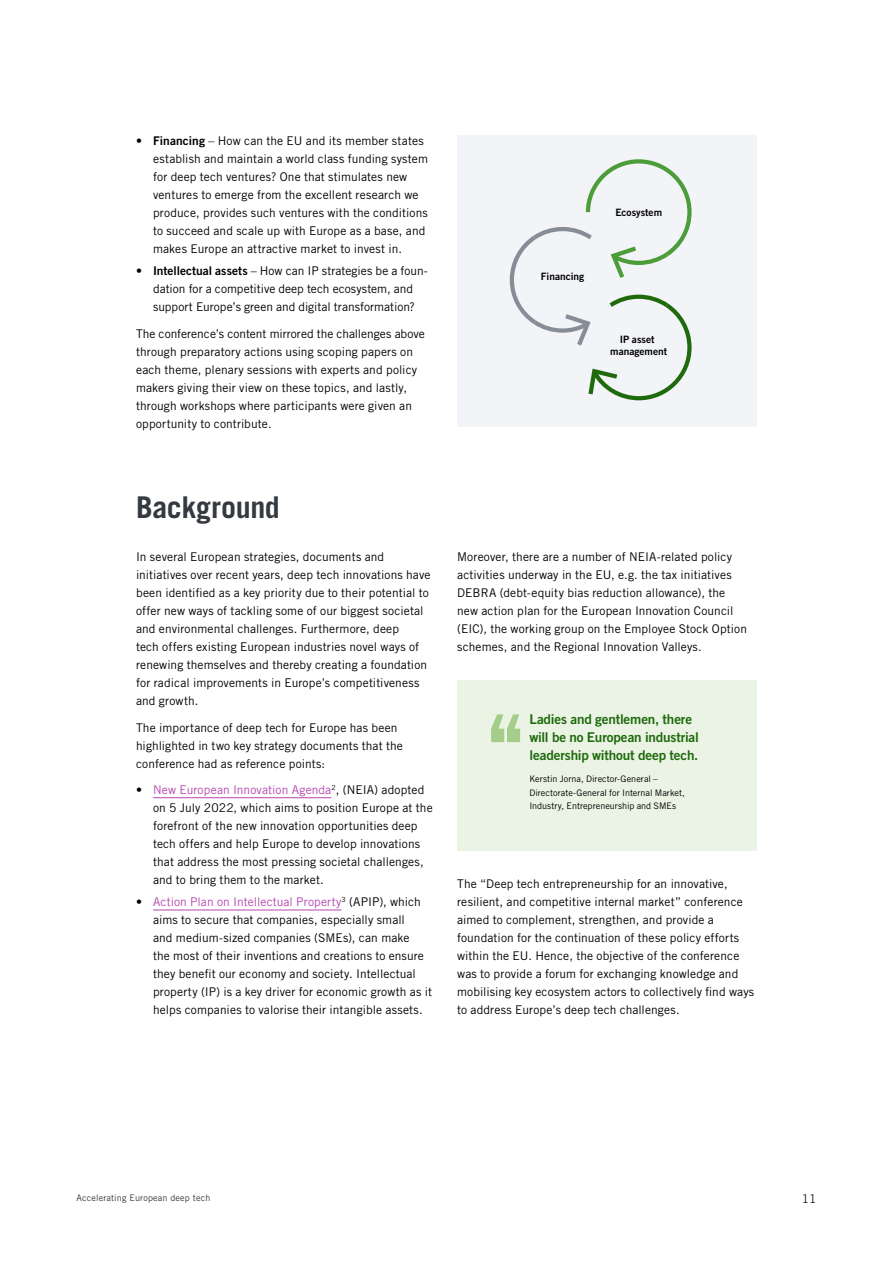
<style>
.page{position:relative;width:893px;height:1263px;background:#fff}
.page>*{position:absolute;margin:0;border:0;box-sizing:border-box;transform-origin:0 0}
.H1_onumrerad{font:700 30px "Trade Gothic LT Pro";letter-spacing:-.01em;color:#343a3f}
.citat_grönt{font:13.5px/18px "Trade Gothic LT Pro Bd 2";letter-spacing:-.01em;color:#1e6a0c}
.t1{font:12px/18px "Trade Gothic LT Pro";letter-spacing:.01em;color:#000}
.t2{font:12px "Trade Gothic LT Pro";color:#121619}
.t3{font:10.2px/12.1px "Trade Gothic LT Pro Bd 2";color:#000;text-align:center}
.citat_grönt_underskrift{font:9px/13.5px "Trade Gothic LT Pro";letter-spacing:.005em;color:#000}
.t4{font:9px "Trade Gothic LT Pro";letter-spacing:.015em;color:#343a3f}
.s1{font-family:"Trade Gothic LT Pro Bd 2"}
.s2{color:#b547af}
</style>
<div class="page">
<div style="left:457px;top:135px;width:300px;height:292px;background:#f2f4f8"></div>
<svg style="left:509px;top:159px;width:183px;height:242px"></svg>
<hr style="left:153px;top:797px;width:178px;height:1px;background:#b547af">
<hr style="left:153px;top:910px;width:188px;height:1px;background:#b547af">
<div style="left:457px;top:680px;width:300px;height:170px;background:#eaf3e4"></div>
<svg style="left:491px;top:714px;width:29px;height:28px"></svg>
<p class="t1" style="left:153px;top:131px;width:276px;text-indent:-17px"><span class="s1">• Financing</span> – How can the EU and its member states establish and maintain a world class funding system for deep tech ventures? One that stimulates new ventures to emerge from the excellent research we produce, provides such ventures with the conditions to succeed and scale up with Europe as a base, and makes Europe an attractive market to invest in.</p>
<p class="t1" style="left:136px;top:262px;width:293px;text-align:center"><span class="s1">• Intellectual assets</span> – How can IP strategies be a foun&shy;dation for a competitive deep tech ecosystem, and support Europe’s green and digital transformation?</p>
<p class="t1" style="left:136px;top:324px;width:290px">The conference’s content mirrored the challenges above through preparatory actions using scoping papers on each theme, plenary sessions with experts and policy makers giving their view on these topics, and lastly, through workshops where participants were given an opportunity to contribute.</p>
<p class="t3" style="left:541px;top:270px;width:45px">Financing</p>
<p class="t3" style="left:615px;top:206px;width:48px">Ecosystem</p>
<p class="t3" style="left:610px;top:333px;width:58px">IP asset management</p>
<p class="H1_onumrerad" style="left:136px;top:488px;width:145px">Background</p>
<p class="t1" style="left:136px;top:548px;width:296px">In several European strategies, documents and initiatives over recent years, deep tech innovations have been identified as a key priority due to their potential to offer new ways of tackling some of our biggest societal and environmental challenges. Furthermore, deep<br>tech offers existing European industries novel ways of renewing themselves and thereby creating a foundation for radical improvements in Europe’s competitiveness and growth.</p>
<p class="t1" style="left:136px;top:718px;width:268px">The importance of deep tech for Europe has been highlighted in two key strategy documents that the conference had as reference points:</p>
<p class="t1" style="left:153px;top:781px;width:281px;text-indent:-17px">• <span class="s2">New European Innovation Agenda</span><sup>2</sup>, (NEIA) adopted on 5 July 2022, which aims to position Europe at the forefront of the new innovation opportunities deep tech offers and help Europe to develop innovations that address the most pressing societal challenges, and to bring them to the market.</p>
<p class="t1" style="left:153px;top:893px;width:281px;text-indent:-17px">• <span class="s2">Action Plan on Intellectual Property</span><sup>3</sup> (APIP), which aims to secure that companies, especially small<br>and medium-sized companies (SMEs), can make<br>the most of their inventions and creations to ensure they benefit our economy and society. Intellectual property (IP) is a key driver for economic growth as it helps companies to valorise their intangible assets.</p>
<p class="t1" style="left:457px;top:548px;width:291px">Moreover, there are a number of NEIA-related policy activities underway in the EU, e.g. the tax initiatives DEBRA (debt-equity bias reduction allowance), the new action plan for the European Innovation Council (EIC), the working group on the Employee Stock Option schemes, and the Regional Innovation Valleys.</p>
<p class="citat_grönt" style="left:529px;top:710px;width:171px">Ladies and gentlemen, there will be no European industrial leadership without deep tech.</p>
<p class="citat_grönt_underskrift" style="left:529px;top:772px;width:157px">Kerstin Jorna, Director-General –<br>Directorate-General for Internal Market,<br>Industry, Entrepreneurship and SMEs</p>
<p class="t1" style="left:457px;top:875px;width:299px">The “Deep tech entrepreneurship for an innovative, resilient, and competitive internal market” conference aimed to complement, strengthen, and provide a foundation for the continuation of these policy efforts within the EU. Hence, the objective of the conference was to provide a forum for exchanging knowledge and mobilising key ecosystem actors to collectively find ways to address Europe’s deep tech challenges.</p>
<p class="t4" style="left:77px;top:1192px;width:135px">Accelerating European deep tech</p>
<p class="t2" style="left:802px;top:1191px;width:16px">11</p>
</div>
